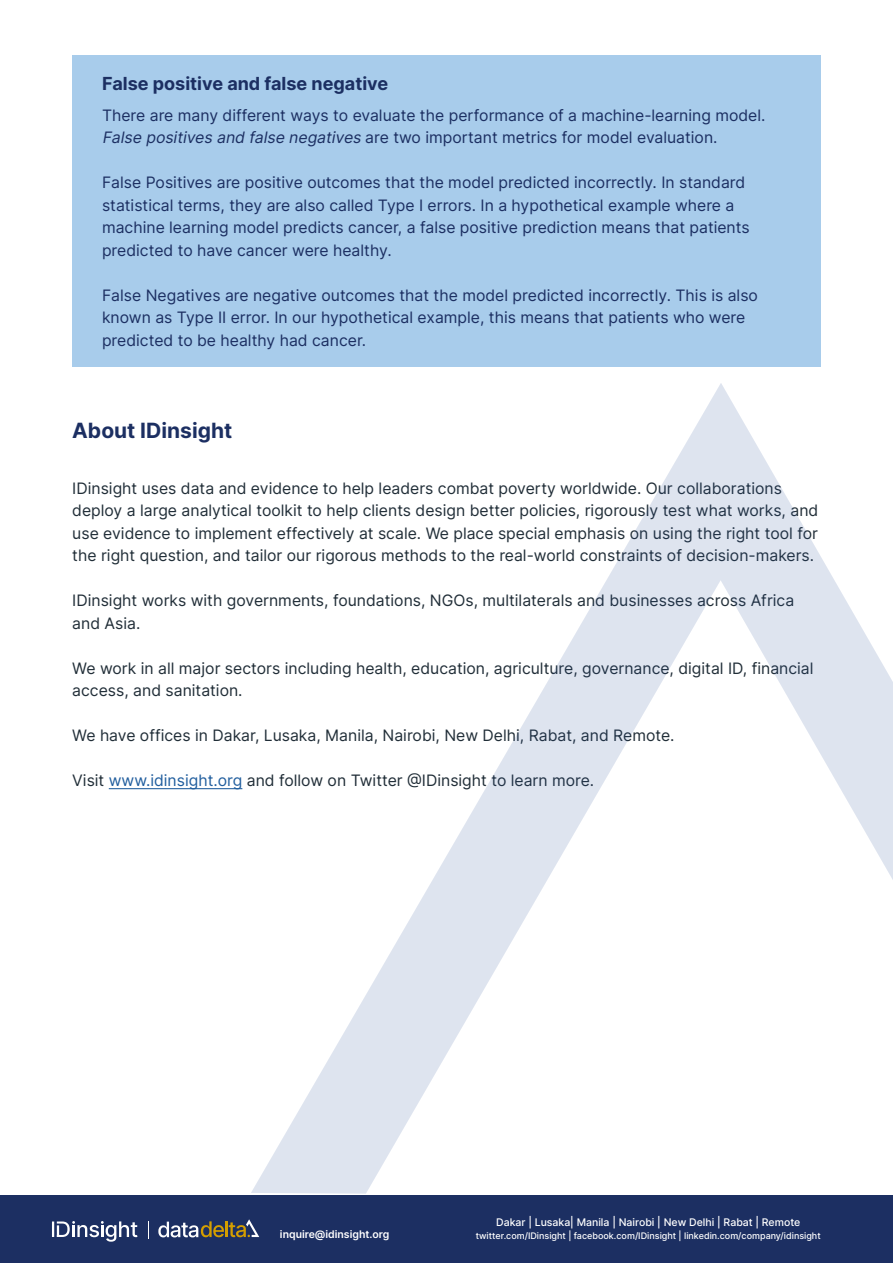
<style>
.page{position:relative;width:893px;height:1263px;background:#fff}
.page>*{position:absolute;margin:0;border:0;box-sizing:border-box;transform-origin:0 0}
.t1{font:700 21px "Inter";color:#1c2f62}
.t2{font:700 18px "Inter";color:#1c2f62}
.t3{font:15.75px/22.5px "Inter";color:#212e38}
.t4{font:15.75px/22.5px "Inter";color:#1c2f62}
.t5{font:500 10.5px "Inter";color:#fff}
.t6{font:600 10.5px "Inter";color:#fff}
.t7{font:500 9px "Inter";color:#fff}
.s1{font-style:italic}
.s2{color:#215e9e}
</style>
<div class="page">
<div style="left:0;top:1195px;width:893px;height:68px;background:#1c2f62"></div>
<svg style="left:158px;top:1219px;width:101px;height:18px"></svg>
<svg style="left:52px;top:1221px;width:85px;height:21px"></svg>
<svg style="left:148px;top:1221px;width:1px;height:17px"></svg>
<div style="left:72px;top:55px;width:749px;height:56px;background:#a8cceb"></div>
<div style="left:72px;top:88px;width:749px;height:76px;background:#a8cceb"></div>
<div style="left:72px;top:156px;width:749px;height:121px;background:#a8cceb"></div>
<div style="left:72px;top:268px;width:749px;height:99px;background:#a8cceb"></div>
<hr style="left:109px;top:788px;width:133px;height:1px;background:#215e9e">
<svg style="left:251px;top:383px;width:642px;height:811px"></svg>
<p class="t2" style="left:102px;top:70px;width:288px">False positive and false negative</p>
<p class="t4" style="left:102px;top:103px;width:665px">There are many different ways to evaluate the performance of a machine-learning model.<br><span class="s1">False positives and false negatives</span> are two important metrics for model evaluation.</p>
<p class="t4" style="left:102px;top:171px;width:649px">False Positives are positive outcomes that the model predicted incorrectly. In standard statistical terms, they are also called Type I errors. In a hypothetical example where a machine learning model predicts cancer, a false positive prediction means that patients predicted to have cancer were healthy.</p>
<p class="t4" style="left:102px;top:283px;width:657px">False Negatives are negative outcomes that the model predicted incorrectly. This is also known as Type II error. In our hypothetical example, this means that patients who were predicted to be healthy had cancer.</p>
<h1 class="t1" style="left:72px;top:416px;width:162px">About IDinsight</h1>
<p class="t3" style="left:72px;top:476px;width:747px">IDinsight uses data and evidence to help leaders combat poverty worldwide. Our collaborations deploy a large analytical toolkit to help clients design better policies, rigorously test what works, and use evidence to implement effectively at scale. We place special emphasis on using the right tool for the right question, and tailor our rigorous methods to the real-world constraints of decision-makers.</p>
<p class="t3" style="left:72px;top:589px;width:723px">IDinsight works with governments, foundations, NGOs, multilaterals and businesses across Africa and Asia.</p>
<p class="t3" style="left:72px;top:656px;width:743px">We work in all major sectors including health, education, agriculture, governance, digital ID, financial access, and sanitation.</p>
<p class="t3" style="left:72px;top:724px;width:604px">We have offices in Dakar, Lusaka, Manila, Nairobi, New Delhi, Rabat, and Remote.</p>
<p class="t3" style="left:72px;top:769px;width:523px">Visit <span class="s2">www.idinsight.org</span> and follow on Twitter @IDinsight to learn more.</p>
<p class="t6" style="left:280px;top:1226px;width:111px">inquire@idinsight.org</p>
<p class="t5" style="left:496px;top:1214px;width:306px">Dakar | Lusaka| Manila | Nairobi | New Delhi | Rabat | Remote</p>
<p class="t7" style="left:476px;top:1229px;width:346px">twitter.com/IDinsight | facebook.com/IDinsight | linkedin.com/company/idinsight</p>
</div>
